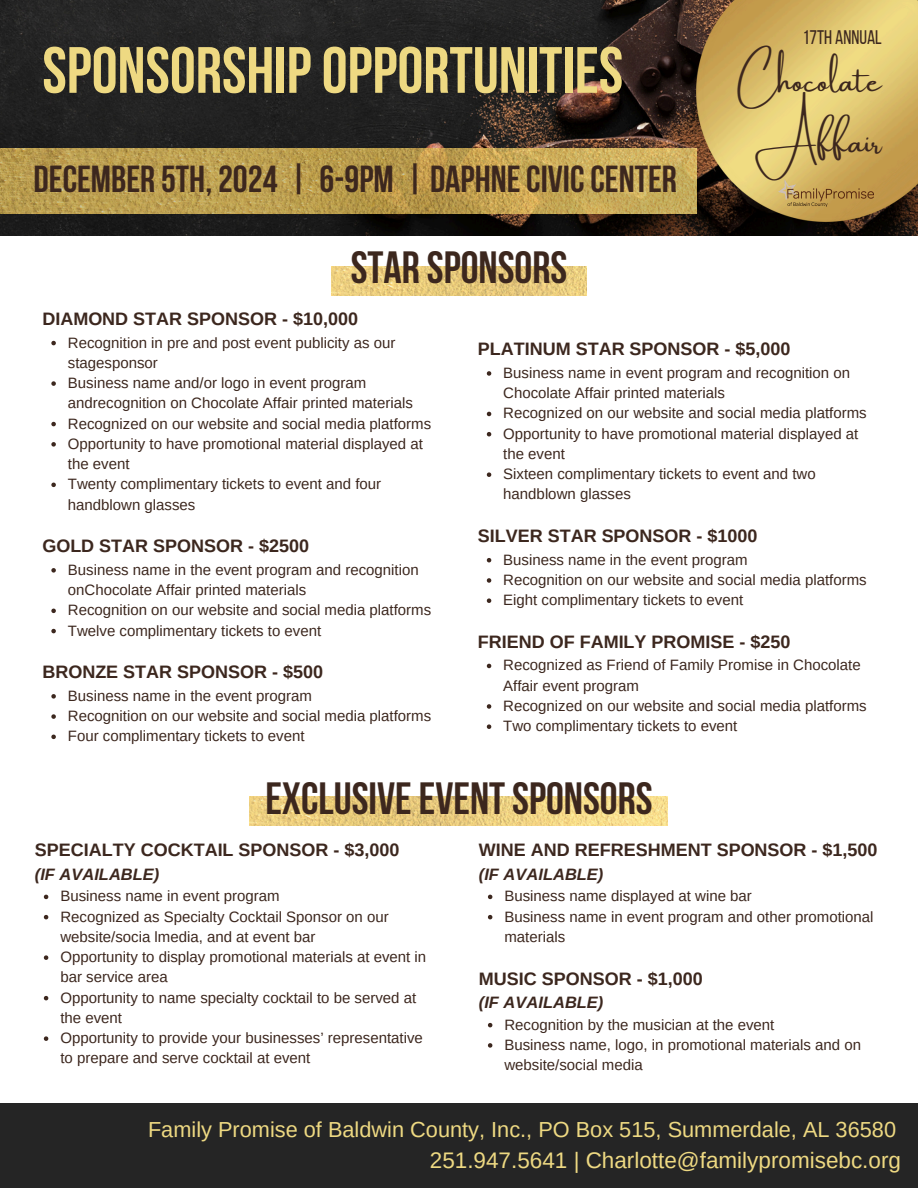
<style>
.page{position:relative;width:918px;height:1188px;background:#fff}
.page>*{position:absolute;margin:0;border:0;box-sizing:border-box;transform-origin:0 0}
.t1{font:700 65.25px "Bebas Neue";color:#eed982}
.t2{font:700 45px "Bebas Neue";color:#3c271e}
.t3{font:700 37.5px "Bebas Neue";color:#3c271e}
.t4{font:31.05px/60.3px "Amsterdam One";color:#3c271e;text-align:center}
.t5{font:22.5px "Arimo";color:#eed982}
.t6{font:21.75px "Arimo";color:#eed982}
.t7{font:19.65px "Bebas Neue";color:#3c271e}
.t8{font:700 18px "Arimo";color:#3c271e}
.t9{font:italic 700 16.5px "Arimo";color:#3c271e}
.t10{font:15px/20.2px "Arimo";color:#3c271e}
</style>
<div class="page">
<img style="left:0;top:0;width:918px;height:235px">
<img style="left:697px;top:0;width:221px;height:221px">
<img style="left:778px;top:179px;width:96px;height:27px">
<img style="left:0;top:148px;width:697px;height:66px">
<svg style="left:51px;top:341px;width:5px;height:4px"></svg>
<svg style="left:51px;top:381px;width:5px;height:5px"></svg>
<svg style="left:51px;top:422px;width:5px;height:4px"></svg>
<svg style="left:51px;top:442px;width:5px;height:5px"></svg>
<svg style="left:51px;top:483px;width:5px;height:4px"></svg>
<svg style="left:51px;top:568px;width:5px;height:5px"></svg>
<svg style="left:51px;top:609px;width:5px;height:4px"></svg>
<svg style="left:51px;top:629px;width:5px;height:4px"></svg>
<svg style="left:51px;top:694px;width:5px;height:5px"></svg>
<svg style="left:51px;top:714px;width:5px;height:5px"></svg>
<svg style="left:51px;top:735px;width:5px;height:4px"></svg>
<svg style="left:487px;top:371px;width:4px;height:5px"></svg>
<svg style="left:487px;top:412px;width:4px;height:4px"></svg>
<svg style="left:487px;top:432px;width:4px;height:4px"></svg>
<svg style="left:487px;top:472px;width:4px;height:5px"></svg>
<svg style="left:487px;top:558px;width:4px;height:4px"></svg>
<svg style="left:487px;top:578px;width:4px;height:5px"></svg>
<svg style="left:487px;top:598px;width:4px;height:5px"></svg>
<svg style="left:487px;top:664px;width:4px;height:4px"></svg>
<svg style="left:487px;top:704px;width:4px;height:5px"></svg>
<svg style="left:487px;top:724px;width:4px;height:5px"></svg>
<div style="left:0;top:1104px;width:918px;height:84px;background:#252525"></div>
<img style="left:332px;top:266px;width:254px;height:29px">
<img style="left:249px;top:796px;width:419px;height:29px">
<svg style="left:44px;top:895px;width:4px;height:4px"></svg>
<svg style="left:44px;top:915px;width:4px;height:4px"></svg>
<svg style="left:44px;top:955px;width:4px;height:5px"></svg>
<svg style="left:44px;top:996px;width:4px;height:4px"></svg>
<svg style="left:44px;top:1036px;width:4px;height:5px"></svg>
<svg style="left:488px;top:895px;width:4px;height:4px"></svg>
<svg style="left:488px;top:915px;width:4px;height:4px"></svg>
<svg style="left:488px;top:1023px;width:4px;height:4px"></svg>
<svg style="left:488px;top:1043px;width:4px;height:5px"></svg>
<h4 class="t1" style="left:42px;top:44px;width:582px">SPONSORSHIPOPPORTUNITIES</h4>
<p class="t3" style="left:34px;top:164px;width:645px">DECEMBER 5TH, 2024 | 6-9PM | DAPHNECIVICCENTER</p>
<p class="t2" style="left:351px;top:249px;width:218px">STAR SPONSORS</p>
<p class="t7" style="left:803px;top:30px;width:80px">17TH ANNUAL</p>
<h3 class="t4" style="left:737px;top:53px;width:146px">Chocolate<br>Affair</h3>
<p class="t8" style="left:42px;top:309px;width:317px">DIAMOND STAR SPONSOR - $10,000</p>
<p class="t10" style="left:68px;top:332px;width:365px">Recognition in pre and post event publicity as our stagesponsor<br>Business name and/or logo in event program andrecognition on Chocolate Affair printed materials Recognized on our website and social media platforms Opportunity to have promotional material displayed at the event<br>Twenty complimentary tickets to event and four handblown glasses</p>
<p class="t8" style="left:42px;top:536px;width:268px">GOLD STAR SPONSOR - $2500</p>
<p class="t10" style="left:68px;top:560px;width:365px">Business name in the event program and recognition onChocolate Affair printed materials<br>Recognition on our website and social media platforms Twelve complimentary tickets to event</p>
<p class="t8" style="left:42px;top:662px;width:282px">BRONZE STAR SPONSOR - $500</p>
<p class="t10" style="left:68px;top:686px;width:365px">Business name in the event program<br>Recognition on our website and social media platforms<br>Four complimentary tickets to event</p>
<p class="t8" style="left:478px;top:339px;width:314px">PLATINUM STAR SPONSOR - $5,000</p>
<p class="t10" style="left:503px;top:363px;width:365px">Business name in event program and recognition on Chocolate Affair printed materials<br>Recognized on our website and social media platforms Opportunity to have promotional material displayed at the event<br>Sixteen complimentary tickets to event and two handblown glasses</p>
<p class="t8" style="left:478px;top:526px;width:281px">SILVER STAR SPONSOR - $1000</p>
<p class="t10" style="left:503px;top:549px;width:365px">Business name in the event program<br>Recognition on our website and social media platforms<br>Eight complimentary tickets to event</p>
<p class="t8" style="left:478px;top:632px;width:314px">FRIEND OF FAMILY PROMISE - $250</p>
<p class="t10" style="left:503px;top:655px;width:365px">Recognized as Friend of Family Promise in Chocolate Affair event program<br>Recognized on our website and social media platforms Two complimentary tickets to event</p>
<h2 class="t2" style="left:265px;top:780px;width:389px">EXCLUSIVE EVENT SPONSORS</h2>
<p class="t8" style="left:35px;top:840px;width:366px">SPECIALTY COCKTAIL SPONSOR - $3,000</p>
<p class="t9" style="left:35px;top:865px;width:126px">(IF AVAILABLE)</p>
<p class="t10" style="left:60px;top:886px;width:367px">Business name in event program<br>Recognized as Specialty Cocktail Sponsor on our website/socia lmedia, and at event bar<br>Opportunity to display promotional materials at event in bar service area<br>Opportunity to name specialty cocktail to be served at the event<br>Opportunity to provide your businesses’ representative to prepare and serve cocktail at event</p>
<p class="t8" style="left:479px;top:840px;width:400px">WINE AND REFRESHMENT SPONSOR - $1,500</p>
<p class="t9" style="left:479px;top:865px;width:126px">(IF AVAILABLE)</p>
<p class="t10" style="left:504px;top:886px;width:371px">Business name displayed at wine bar<br>Business name in event program and other promotional materials</p>
<p class="t8" style="left:479px;top:968px;width:225px">MUSIC SPONSOR - $1,000</p>
<p class="t9" style="left:479px;top:993px;width:126px">(IF AVAILABLE)</p>
<p class="t10" style="left:504px;top:1014px;width:358px">Recognition by the musician at the event<br>Business name, logo, in promotional materials and on website/social media</p>
<p class="t6" style="left:148px;top:1117px;width:750px">Family Promise of Baldwin County, Inc., PO Box 515, Summerdale, AL 36580</p>
<h2 class="t5" style="left:430px;top:1148px;width:473px">251.947.5641 | Charlotte@familypromisebc.org</h2>
</div>
